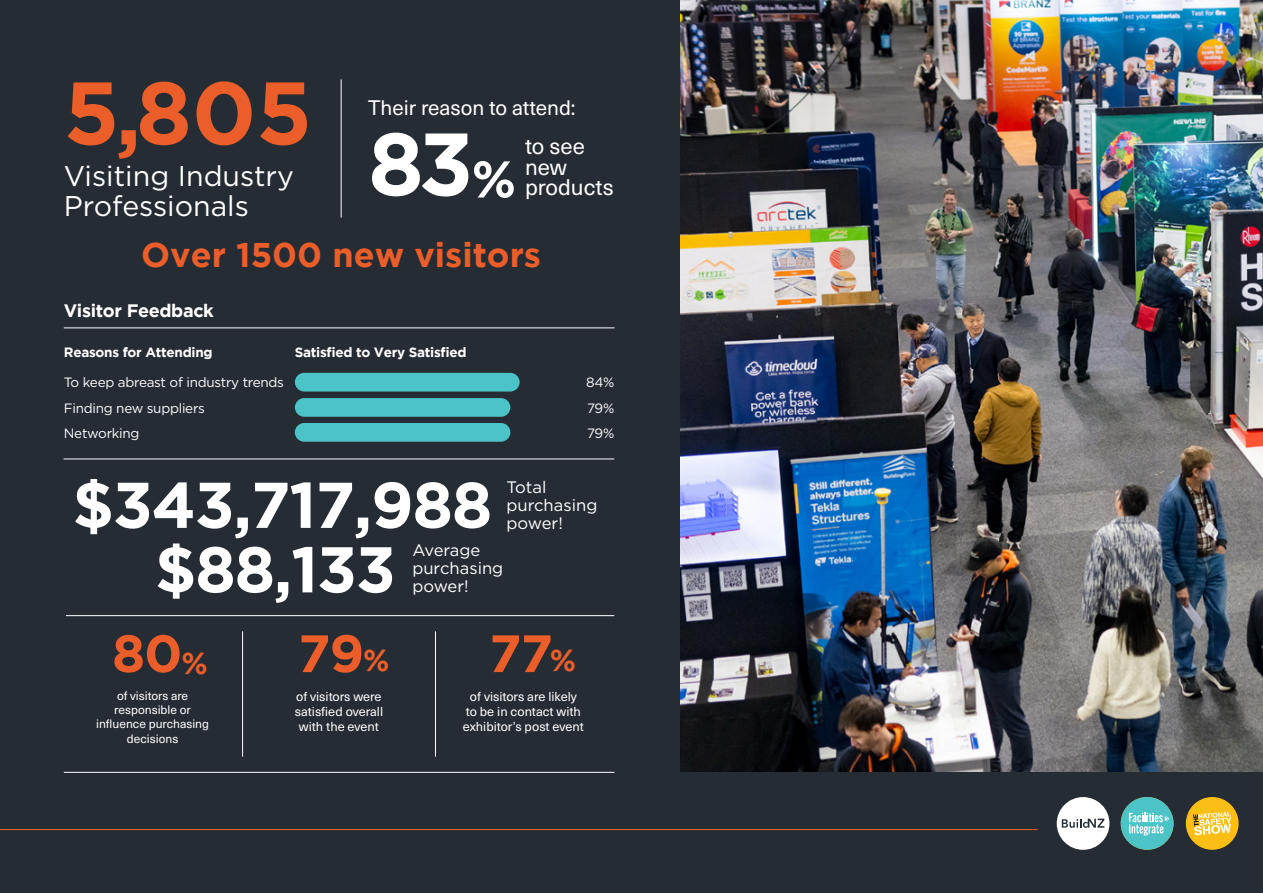
<style>
.page{position:relative;width:1263px;height:893px;background:#252c34}
.page>*{position:absolute;margin:0;border:0;box-sizing:border-box;transform-origin:0 0}
.t1{font:700 88.5px "Gotham";color:#eb5d29}
.t2{font:700 88.5px "Gotham";color:#fff}
.t3{font:700 64.5px/64.5px "Gotham";letter-spacing:-.02em;color:#fff;text-align:center}
.t4{font:700 52.5px "Gotham";color:#eb5d29}
.t5{font:700 34.2px "Gotham";color:#eb5d29}
.t6{font:28.5px/30px "Gotham";color:#fff}
.t7{font:22.2px/20.7px "Neue Haas Unica W1 G";color:#fff}
.t8{font:20.7px "Neue Haas Unica W1 G";color:#fff}
.t9{font:700 18px "Gotham";letter-spacing:-.02em;color:#fff}
.t10{font:16.65px/18px "Gotham";color:#fff}
.t11{font:13.5px "Gotham";letter-spacing:-.02em;color:#fff}
.t12{font:700 13.5px "Gotham";letter-spacing:-.02em;color:#fff}
.t13{font:12.75px/15px "Neue Haas Unica W1 G";color:#fff;text-align:center}
.t14{font:12px/14.2px "Neue Haas Unica W1 G";color:#fff;text-align:center}
.s1{font-size:51.6px}
.s2{font-size:30.6px}
</style>
<div class="page">
<img style="left:680px;top:0;width:583px;height:772px">
<hr style="left:64px;top:327px;width:550px;height:1px;background:#fff">
<hr style="left:66px;top:615px;width:548px;height:1px;background:#fff">
<hr style="left:435px;top:631px;width:1px;height:126px;background:#fff">
<hr style="left:242px;top:631px;width:1px;height:126px;background:#fff">
<div style="left:295px;top:398px;width:215px;height:19px;background:#4cc3c7;border-radius:9px"></div>
<div style="left:295px;top:423px;width:215px;height:19px;background:#4cc3c7;border-radius:9px"></div>
<hr style="left:64px;top:459px;width:550px;height:1px;background:#fff">
<hr style="left:64px;top:772px;width:550px;height:1px;background:#fff">
<hr style="left:341px;top:79px;width:1px;height:139px;background:#fff">
<div style="left:295px;top:373px;width:225px;height:19px;background:#4cc3c7;border-radius:9px"></div>
<hr style="left:0;top:829px;width:1037px;height:1px;background:#eb5d29">
<div style="left:1186px;top:797px;width:52px;height:53px;background:#fbbe14;border-radius:50%"></div>
<svg style="left:1193px;top:812px;width:38px;height:23px"></svg>
<div style="left:1121px;top:797px;width:52px;height:53px;background:#4cc3c7;border-radius:50%"></div>
<svg style="left:1129px;top:812px;width:40px;height:23px"></svg>
<div style="left:1057px;top:797px;width:52px;height:53px;background:#fff;border-radius:50%"></div>
<svg style="left:1062px;top:819px;width:42px;height:9px"></svg>
<h1 class="t1" style="left:64px;top:62px;width:250px">5,805</h1>
<h3 class="t6" style="left:64px;top:161px;width:232px">Visiting Industry<br>Professionals</h3>
<h3 class="t5" style="left:141px;top:235px;width:401px">Over 1500 new visitors</h3>
<h3 class="t8" style="left:368px;top:92px;width:209px">Their reason to attend:</h3>
<h3 class="t7" style="left:525px;top:135px;width:90px">to see new products</h3>
<h1 class="t2" style="left:368px;top:113px;width:150px">83<span class="s1">%</span></h1>
<h3 class="t9" style="left:64px;top:300px;width:152px">Visitor Feedback</h3>
<p class="t12" style="left:64px;top:345px;width:150px">Reasons for Attending</p>
<p class="t12" style="left:295px;top:345px;width:173px">Satisfied to Very Satisfied</p>
<p class="t11" style="left:64px;top:374px;width:222px">To keep abreast of industry trends</p>
<p class="t11" style="left:586px;top:374px;width:30px">84%</p>
<p class="t11" style="left:64px;top:399px;width:143px">Finding new suppliers</p>
<p class="t11" style="left:587px;top:399px;width:29px">79%</p>
<p class="t11" style="left:64px;top:425px;width:77px">Networking</p>
<p class="t11" style="left:587px;top:425px;width:29px">79%</p>
<h2 class="t3" style="left:72px;top:471px;width:421px">$343,717,988 $88,133</h2>
<h3 class="t10" style="left:506px;top:478px;width:92px">Total purchasing power!</h3>
<h3 class="t10" style="left:412px;top:541px;width:92px">Average purchasing power!</h3>
<h3 class="t4" style="left:112px;top:623px;width:97px">80<span class="s2">%</span></h3>
<p class="t14" style="left:96px;top:688px;width:114px">of visitors are responsible or influence purchasing decisions</p>
<h3 class="t4" style="left:298px;top:623px;width:93px">79<span class="s2">%</span></h3>
<p class="t13" style="left:295px;top:688px;width:90px">of visitors were satisfied overall with the event</p>
<h3 class="t4" style="left:489px;top:623px;width:89px">77<span class="s2">%</span></h3>
<p class="t13" style="left:463px;top:688px;width:122px">of visitors are likely to be in contact with exhibitor’s post event</p>
</div>
